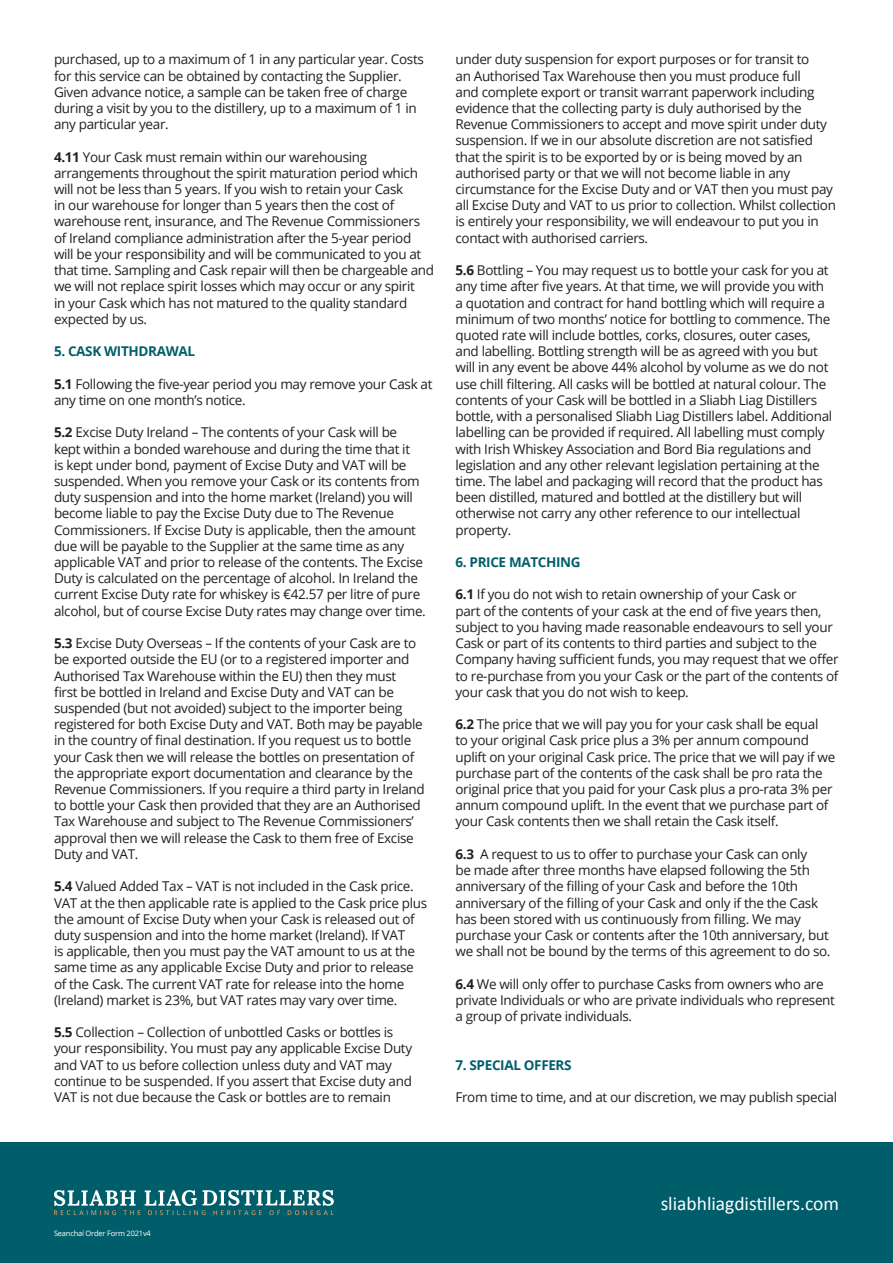
<style>
.page{position:relative;width:893px;height:1263px;background:#fff}
.page>*{position:absolute;margin:0;border:0;box-sizing:border-box;transform-origin:0 0}
.t1{font:19.5px "Calibri";color:#fff}
.t2{font:13.5px/16.2px "Open Sans";letter-spacing:-.025em;color:#231f20}
.t3{font:700 13.5px "Open Sans";letter-spacing:-.025em;color:#005e6b}
.t4{font:7.5px "Open Sans";letter-spacing:-.025em;color:#fff}
.s1{font-weight:700}
</style>
<div class="page">
<div style="left:0;top:1142px;width:893px;height:121px;background:#005e6b"></div>
<svg style="left:54px;top:1190px;width:280px;height:25px"></svg>
<p class="t2" style="left:54px;top:51px;width:371px">purchased, up to a maximum of 1 in any particular year. Costs for this service can be obtained by contacting the Supplier.<br>Given advance notice, a sample can be taken free of charge during a visit by you to the distillery, up to a maximum of 1 in any particular year.</p>
<p class="t2" style="left:54px;top:148px;width:382px"><span class="s1">4.11</span> Your Cask must remain within our warehousing arrangements throughout the spirit maturation period which will not be less than 5 years. If you wish to retain your Cask<br>in our warehouse for longer than 5 years then the cost of warehouse rent, insurance, and The Revenue Commissioners of Ireland compliance administration after the 5-year period will be your responsibility and will be communicated to you at that time. Sampling and Cask repair will then be chargeable and we will not replace spirit losses which may occur or any spirit<br>in your Cask which has not matured to the quality standard expected by us.</p>
<p class="t3" style="left:54px;top:342px;width:143px">5. CASK WITHDRAWAL</p>
<p class="t2" style="left:54px;top:375px;width:380px"><span class="s1">5.1</span> Following the five-year period you may remove your Cask at any time on one month’s notice.</p>
<p class="t2" style="left:54px;top:424px;width:373px"><span class="s1">5.2</span> Excise Duty Ireland – The contents of your Cask will be kept within a bonded warehouse and during the time that it<br>is kept under bond, payment of Excise Duty and VAT will be suspended. When you remove your Cask or its contents from duty suspension and into the home market (Ireland) you will become liable to pay the Excise Duty due to The Revenue Commissioners. If Excise Duty is applicable, then the amount due will be payable to the Supplier at the same time as any applicable VAT and prior to release of the contents. The Excise Duty is calculated on the percentage of alcohol. In Ireland the current Excise Duty rate for whiskey is €42.57 per litre of pure alcohol, but of course Excise Duty rates may change over time.</p>
<p class="t2" style="left:54px;top:635px;width:372px"><span class="s1">5.3</span> Excise Duty Overseas – If the contents of your Cask are to be exported outside the EU (or to a registered importer and Authorised Tax Warehouse within the EU) then they must<br>first be bottled in Ireland and Excise Duty and VAT can be suspended (but not avoided) subject to the importer being registered for both Excise Duty and VAT. Both may be payable in the country of final destination. If you request us to bottle your Cask then we will release the bottles on presentation of the appropriate export documentation and clearance by the Revenue Commissioners. If you require a third party in Ireland to bottle your Cask then provided that they are an Authorised Tax Warehouse and subject to The Revenue Commissioners’ approval then we will release the Cask to them free of Excise Duty and VAT.</p>
<p class="t2" style="left:54px;top:878px;width:375px"><span class="s1">5.4</span> Valued Added Tax – VAT is not included in the Cask price.<br>VAT at the then applicable rate is applied to the Cask price plus the amount of Excise Duty when your Cask is released out of duty suspension and into the home market (Ireland). If VAT<br>is applicable, then you must pay the VAT amount to us at the same time as any applicable Excise Duty and prior to release of the Cask. The current VAT rate for release into the home (Ireland) market is 23%, but VAT rates may vary over time.</p>
<p class="t2" style="left:54px;top:1024px;width:360px"><span class="s1">5.5</span> Collection – Collection of unbottled Casks or bottles is your responsibility. You must pay any applicable Excise Duty and VAT to us before collection unless duty and VAT may continue to be suspended. If you assert that Excise duty and VAT is not due because the Cask or bottles are to remain</p>
<p class="t2" style="left:455px;top:51px;width:382px">under duty suspension for export purposes or for transit to<br>an Authorised Tax Warehouse then you must produce full<br>and complete export or transit warrant paperwork including evidence that the collecting party is duly authorised by the Revenue Commissioners to accept and move spirit under duty suspension. If we in our absolute discretion are not satisfied that the spirit is to be exported by or is being moved by an authorised party or that we will not become liable in any circumstance for the Excise Duty and or VAT then you must pay all Excise Duty and VAT to us prior to collection. Whilst collection is entirely your responsibility, we will endeavour to put you in contact with authorised carriers.</p>
<p class="t2" style="left:455px;top:262px;width:378px"><span class="s1">5.6</span> Bottling – You may request us to bottle your cask for you at any time after five years. At that time, we will provide you with a quotation and contract for hand bottling which will require a minimum of two months’ notice for bottling to commence. The quoted rate will include bottles, corks, closures, outer cases, and labelling. Bottling strength will be as agreed with you but will in any event be above 44% alcohol by volume as we do not use chill filtering. All casks will be bottled at natural colour. The contents of your Cask will be bottled in a Sliabh Liag Distillers bottle, with a personalised Sliabh Liag Distillers label. Additional labelling can be provided if required. All labelling must comply with Irish Whiskey Association and Bord Bia regulations and legislation and any other relevant legislation pertaining at the time. The label and packaging will record that the product has been distilled, matured and bottled at the distillery but will otherwise not carry any other reference to our intellectual property.</p>
<p class="t3" style="left:455px;top:553px;width:127px">6. PRICE MATCHING</p>
<p class="t2" style="left:455px;top:586px;width:385px"><span class="s1">6.1</span> If you do not wish to retain ownership of your Cask or<br>part of the contents of your cask at the end of five years then, subject to you having made reasonable endeavours to sell your Cask or part of its contents to third parties and subject to the Company having sufficient funds, you may request that we offer to re-purchase from you your Cask or the part of the contents of your cask that you do not wish to keep.</p>
<p class="t2" style="left:455px;top:716px;width:381px"><span class="s1">6.2</span> The price that we will pay you for your cask shall be equal<br>to your original Cask price plus a 3% per annum compound uplift on your original Cask price. The price that we will pay if we purchase part of the contents of the cask shall be pro rata the original price that you paid for your Cask plus a pro-rata 3% per annum compound uplift. In the event that we purchase part of your Cask contents then we shall retain the Cask itself.</p>
<p class="t2" style="left:455px;top:845px;width:376px"><span class="s1">6.3</span> A request to us to offer to purchase your Cask can only<br>be made after three months have elapsed following the 5th anniversary of the filling of your Cask and before the 10th anniversary of the filling of your Cask and only if the the Cask has been stored with us continuously from filling. We may purchase your Cask or contents after the 10th anniversary, but we shall not be bound by the terms of this agreement to do so.</p>
<p class="t2" style="left:455px;top:975px;width:370px"><span class="s1">6.4</span> We will only offer to purchase Casks from owners who are</p>
<p class="t2" style="left:455px;top:991px;width:381px">private Individuals or who are private individuals who represent</p>
<p class="t2" style="left:455px;top:1008px;width:178px">a group of private individuals.</p>
<p class="t3" style="left:455px;top:1055px;width:118px">7. SPECIAL OFFERS</p>
<p class="t2" style="left:455px;top:1089px;width:383px">From time to time, and at our discretion, we may publish special</p>
<p class="t4" style="left:54px;top:1228px;width:98px">Seanchaí Order Form 2021v4</p>
<h1 class="t1" style="left:661px;top:1191px;width:180px">sliabhliagdistillers.com</h1>
</div>
